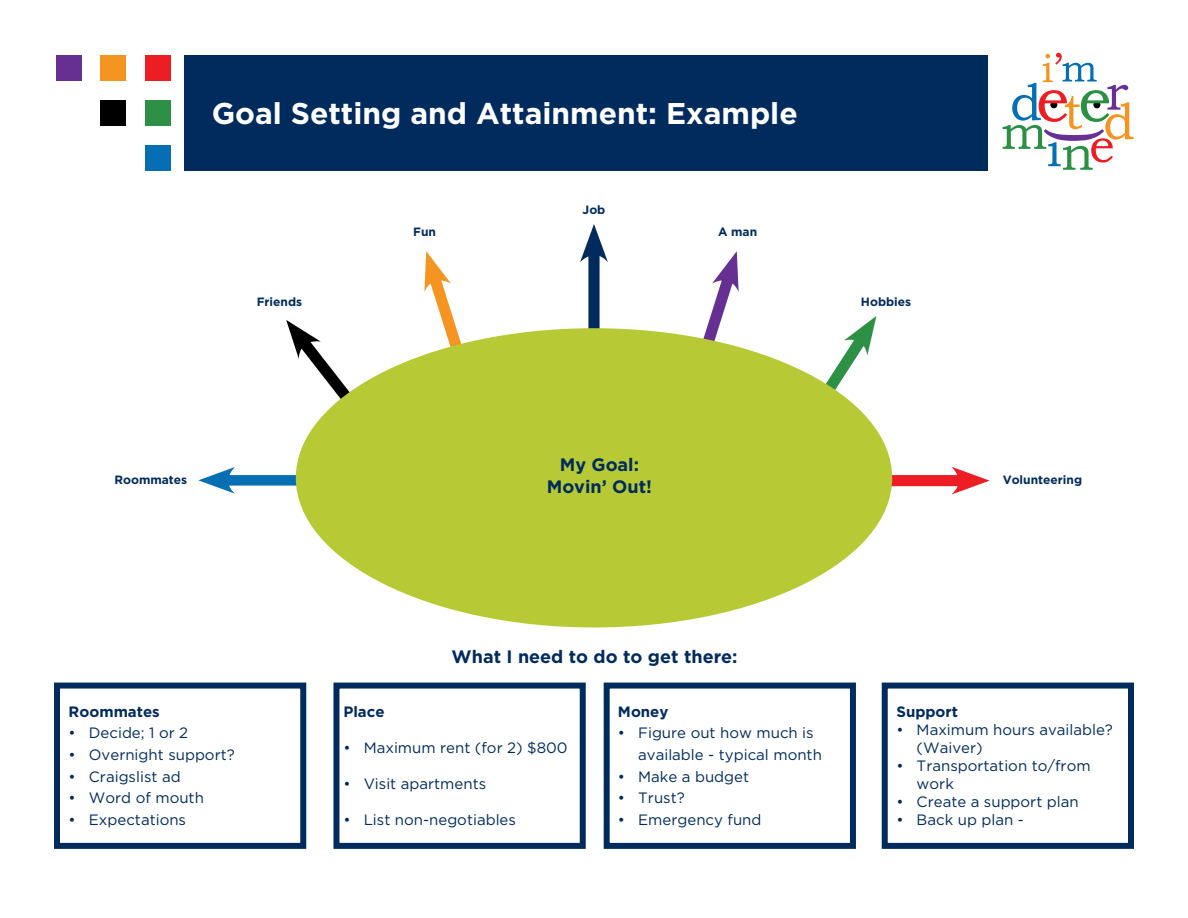
<style>
.page{position:relative;width:1188px;height:918px;background:#fff}
.page>*{position:absolute;margin:0;border:0;box-sizing:border-box;transform-origin:0 0}
.t1{font:700 30px "Gotham";color:#fff}
.t2{font:700 18px/21.6px "Gotham";color:#002b5c;text-align:center}
.t3{font:15px/18px "Gotham";color:#002b5c}
.t4{font:700 15px "Gotham";color:#002b5c}
.t5{font:700 12px "Gotham";color:#002b5c}
</style>
<div class="page">
<svg style="left:1003px;top:53px;width:131px;height:117px"></svg>
<div style="left:588px;top:246px;width:12px;height:138px;background:#002b5c"></div>
<svg style="left:580px;top:224px;width:28px;height:38px"></svg>
<div style="left:829px;top:475px;width:138px;height:11px;background:#ed1d24"></div>
<svg style="left:951px;top:467px;width:39px;height:28px"></svg>
<div style="left:220px;top:475px;width:139px;height:11px;background:#066fb4"></div>
<svg style="left:198px;top:467px;width:37px;height:27px"></svg>
<svg style="left:675px;top:251px;width:67px;height:97px"></svg>
<svg style="left:421px;top:251px;width:63px;height:105px"></svg>
<svg style="left:774px;top:316px;width:106px;height:119px"></svg>
<svg style="left:286px;top:320px;width:113px;height:141px"></svg>
<div style="left:296px;top:328px;width:596px;height:299px;background:#b7ca35;border-radius:50%"></div>
<div style="left:184px;top:55px;width:804px;height:116px;background:#002b5c"></div>
<div style="left:145px;top:55px;width:26px;height:26px;background:#ed1d24"></div>
<div style="left:101px;top:100px;width:25px;height:26px;background:#000"></div>
<div style="left:145px;top:100px;width:26px;height:26px;background:#2e9045"></div>
<div style="left:56px;top:55px;width:26px;height:26px;background:#653092"></div>
<div style="left:101px;top:55px;width:25px;height:26px;background:#f49521"></div>
<div style="left:145px;top:145px;width:26px;height:26px;background:#066fb4"></div>
<div style="left:54px;top:683px;width:252px;height:166px;border:6px solid #002b5c"></div>
<div style="left:333px;top:683px;width:253px;height:166px;border:6px solid #002b5c"></div>
<div style="left:604px;top:683px;width:252px;height:166px;border:6px solid #002b5c"></div>
<div style="left:882px;top:683px;width:252px;height:166px;border:6px solid #002b5c"></div>
<h1 class="t1" style="left:212px;top:96px;width:588px">Goal Setting and Attainment: Example</h1>
<p class="t5" style="left:257px;top:295px;width:47px">Friends</p>
<p class="t5" style="left:413px;top:225px;width:24px">Fun</p>
<p class="t5" style="left:583px;top:203px;width:24px">Job</p>
<p class="t5" style="left:718px;top:225px;width:41px">A man</p>
<p class="t5" style="left:114px;top:473px;width:74px">Roommates</p>
<p class="t2" style="left:547px;top:453px;width:107px">My Goal:<br>Movin’ Out!</p>
<p class="t5" style="left:861px;top:295px;width:52px">Hobbies</p>
<p class="t5" style="left:1003px;top:473px;width:81px">Volunteering</p>
<p class="t4" style="left:69px;top:703px;width:93px">Roommates</p>
<p class="t3" style="left:69px;top:724px;width:121px">• Decide; 1 or 2</p>
<p class="t3" style="left:69px;top:745px;width:168px">• Overnight support?</p>
<p class="t3" style="left:69px;top:767px;width:114px">• Craigslist ad</p>
<p class="t3" style="left:69px;top:789px;width:137px">• Word of mouth</p>
<p class="t3" style="left:69px;top:810px;width:119px">• Expectations</p>
<p class="t2" style="left:452px;top:645px;width:288px">What I need to do to get there:</p>
<p class="t4" style="left:343px;top:703px;width:43px">Place</p>
<p class="t3" style="left:343px;top:738px;width:226px">• Maximum rent (for 2) $800</p>
<p class="t3" style="left:343px;top:774px;width:144px">• Visit apartments</p>
<p class="t3" style="left:343px;top:810px;width:174px">• List non-negotiables</p>
<p class="t4" style="left:618px;top:703px;width:52px">Money</p>
<p class="t3" style="left:638px;top:722px;width:185px;line-height:21.6px;text-indent:-20px">• Figure out how much is available - typical month</p>
<p class="t3" style="left:618px;top:767px;width:133px">• Make a budget</p>
<p class="t3" style="left:618px;top:789px;width:68px">• Trust?</p>
<p class="t3" style="left:618px;top:810px;width:145px">• Emergency fund</p>
<p class="t4" style="left:896px;top:703px;width:63px">Support</p>
<p class="t3" style="left:917px;top:720px;width:198px;text-indent:-20px">• Maximum hours available? (Waiver)</p>
<p class="t3" style="left:917px;top:756px;width:175px;text-indent:-20px">• Transportation to/from work</p>
<p class="t3" style="left:896px;top:792px;width:184px">• Create a support plan</p>
<p class="t3" style="left:896px;top:810px;width:129px">• Back up plan -</p>
</div>
